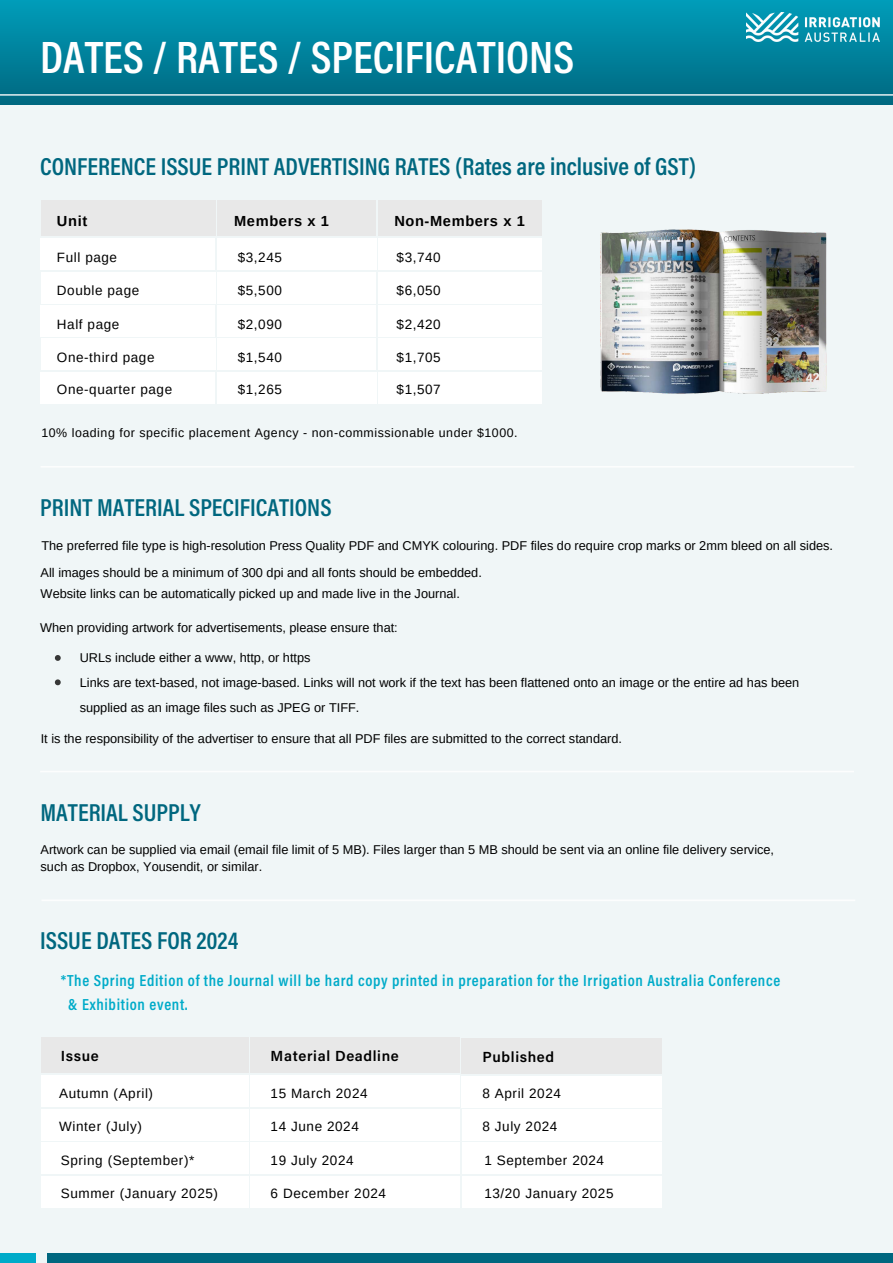
<style>
.page{position:relative;width:893px;height:1263px;background:#f0f6f7}
.page>*{position:absolute;margin:0;border:0;box-sizing:border-box;transform-origin:0 0}
.t1{font:600 45.75px "Acumin Pro Cond";color:#fff}
.t2{font:600 24.75px "Acumin Pro Cond";color:#00677f}
.t3{font:600 16.12px/23.6px "Acumin Pro Cond";letter-spacing:.045em;color:#00abc9}
.t4{font:600 14.62px "Acumin Pro";letter-spacing:.045em;color:#000}
.t5{font:700 14.62px "Arimo";letter-spacing:.045em;color:#000}
.t6{font:13.5px "Arimo";letter-spacing:.045em;color:#000}
.t7{font:12.75px/24.8px "Arimo";color:#000}
.t8{font:12.38px "Arimo";letter-spacing:.045em;color:#000}
</style>
<div class="page">
<div style="left:0;top:0;width:893px;height:104px;background:linear-gradient(to bottom,#009dba,#006981)"></div>
<hr style="left:0;top:94px;width:893px;height:2px;background:#fff">
<div style="left:47px;top:1253px;width:846px;height:10px;background:#00677f"></div>
<div style="left:0;top:1253px;width:36px;height:10px;background:#00abc9"></div>
<img style="left:747px;top:12px;width:132px;height:30px">
<div style="left:41px;top:238px;width:174px;height:32px;background:#fff"></div>
<div style="left:41px;top:200px;width:174px;height:36px;background:#e8e8e8"></div>
<div style="left:41px;top:272px;width:174px;height:31px;background:#fff"></div>
<div style="left:41px;top:305px;width:174px;height:32px;background:#fff"></div>
<div style="left:41px;top:339px;width:174px;height:31px;background:#fff"></div>
<div style="left:217px;top:238px;width:159px;height:32px;background:#fff"></div>
<div style="left:217px;top:200px;width:159px;height:36px;background:#e8e8e8"></div>
<div style="left:217px;top:272px;width:159px;height:31px;background:#fff"></div>
<div style="left:217px;top:305px;width:159px;height:32px;background:#fff"></div>
<div style="left:217px;top:339px;width:159px;height:31px;background:#fff"></div>
<div style="left:217px;top:372px;width:159px;height:31px;background:#fff"></div>
<div style="left:378px;top:238px;width:164px;height:32px;background:#fff"></div>
<div style="left:378px;top:200px;width:164px;height:36px;background:#e8e8e8"></div>
<div style="left:378px;top:272px;width:164px;height:31px;background:#fff"></div>
<div style="left:378px;top:305px;width:164px;height:32px;background:#fff"></div>
<div style="left:378px;top:339px;width:164px;height:31px;background:#fff"></div>
<div style="left:378px;top:372px;width:164px;height:31px;background:#fff"></div>
<div style="left:41px;top:372px;width:174px;height:31px;background:#fff"></div>
<img style="left:600px;top:229px;width:227px;height:165px">
<div style="left:41px;top:1076px;width:207px;height:31px;background:#fff"></div>
<div style="left:41px;top:1037px;width:207px;height:36px;background:#e8e8e8"></div>
<div style="left:250px;top:1076px;width:210px;height:31px;background:#fff"></div>
<div style="left:250px;top:1037px;width:210px;height:36px;background:#e8e8e8"></div>
<div style="left:250px;top:1109px;width:210px;height:31px;background:#fff"></div>
<div style="left:250px;top:1142px;width:210px;height:32px;background:#fff"></div>
<div style="left:250px;top:1176px;width:210px;height:31px;background:#fff"></div>
<div style="left:462px;top:1076px;width:200px;height:31px;background:#fff"></div>
<div style="left:462px;top:1038px;width:200px;height:35px;background:#e8e8e8"></div>
<div style="left:462px;top:1109px;width:200px;height:31px;background:#fff"></div>
<div style="left:462px;top:1143px;width:200px;height:31px;background:#fff"></div>
<div style="left:462px;top:1176px;width:200px;height:31px;background:#fff"></div>
<div style="left:41px;top:1109px;width:207px;height:31px;background:#fff"></div>
<div style="left:41px;top:1142px;width:207px;height:32px;background:#fff"></div>
<div style="left:41px;top:1176px;width:207px;height:31px;background:#fff"></div>
<svg style="left:55px;top:655px;width:5px;height:6px"></svg>
<svg style="left:55px;top:679px;width:5px;height:6px"></svg>
<hr style="left:41px;top:466px;width:813px;height:2px;background:#fff">
<hr style="left:40px;top:771px;width:814px;height:1px;background:#fff">
<hr style="left:41px;top:899px;width:814px;height:2px;background:#fff">
<h1 class="t1" style="left:40px;top:39px;width:535px">DATES / RATES / SPECIFICATIONS</h1>
<h2 class="t2" style="left:40px;top:157px;width:657px">CONFERENCE ISSUE PRINT ADVERTISING RATES (Rates are inclusive of GST)</h2>
<p class="t5" style="left:57px;top:213px;width:32px">Unit</p>
<p class="t5" style="left:394px;top:213px;width:132px">Non-Members x 1</p>
<p class="t6" style="left:57px;top:249px;width:62px">Full page</p>
<p class="t6" style="left:57px;top:283px;width:84px">Double page</p>
<p class="t6" style="left:57px;top:317px;width:64px">Half page</p>
<p class="t6" style="left:57px;top:350px;width:99px">One-third page</p>
<p class="t6" style="left:57px;top:381px;width:117px">One-quarter page</p>
<p class="t5" style="left:234px;top:213px;width:96px">Members x 1</p>
<p class="t6" style="left:238px;top:249px;width:46px">$3,245</p>
<p class="t6" style="left:238px;top:283px;width:46px">$5,500</p>
<p class="t6" style="left:397px;top:249px;width:46px">$3,740</p>
<p class="t6" style="left:397px;top:283px;width:46px">$6,050</p>
<p class="t6" style="left:397px;top:317px;width:46px">$2,420</p>
<p class="t6" style="left:397px;top:350px;width:46px">$1,705</p>
<p class="t6" style="left:397px;top:381px;width:46px">$1,507</p>
<p class="t8" style="left:41px;top:425px;width:478px">10% loading for specific placement Agency - non-commissionable under $1000.</p>
<p class="t6" style="left:238px;top:317px;width:46px">$2,090</p>
<p class="t6" style="left:238px;top:350px;width:46px">$1,540</p>
<p class="t6" style="left:238px;top:381px;width:46px">$1,265</p>
<h2 class="t2" style="left:40px;top:497px;width:293px">PRINT MATERIAL SPECIFICATIONS</h2>
<p class="t7" style="left:41px;top:533px;width:794px;line-height:26.3px">The preferred file type is high-resolution Press Quality PDF and CMYK colouring. PDF files do require crop marks or 2mm bleed on all sides.<br>All images should be a minimum of 300 dpi and all fonts should be embedded.</p>
<p class="t7" style="left:41px;top:581px;width:421px">Website links can be automatically picked up and made live in the Journal.</p>
<p class="t7" style="left:40px;top:615px;width:359px">When providing artwork for advertisements, please ensure that:</p>
<p class="t7" style="left:80px;top:645px;width:721px">URLs include either a www, http, or https<br>Links are text-based, not image-based. Links will not work if the text has been flattened onto an image or the entire ad has been supplied as an image files such as JPEG or TIFF.</p>
<p class="t7" style="left:41px;top:726px;width:583px">It is the responsibility of the advertiser to ensure that all PDF files are submitted to the correct standard.</p>
<h2 class="t2" style="left:41px;top:802px;width:162px">MATERIAL SUPPLY</h2>
<p class="t7" style="left:41px;top:841px;width:735px;line-height:17.4px">Artwork can be supplied via email (email file limit of 5 MB). Files larger than 5 MB should be sent via an online file delivery service, such as Dropbox, Yousendit, or similar.</p>
<h2 class="t2" style="left:40px;top:931px;width:200px">ISSUE DATES FOR 2024</h2>
<p class="t3" style="left:68px;top:970px;width:713px;text-indent:-7px">*The Spring Edition of the Journal will be hard copy printed in preparation for the Irrigation Australia Conference &amp; Exhibition event.</p>
<p class="t4" style="left:61px;top:1050px;width:39px">Issue</p>
<p class="t4" style="left:271px;top:1050px;width:130px">Material Deadline</p>
<p class="t4" style="left:482px;top:1051px;width:73px">Published</p>
<p class="t6" style="left:59px;top:1086px;width:95px">Autumn (April)</p>
<p class="t6" style="left:59px;top:1119px;width:84px">Winter (July)</p>
<p class="t6" style="left:271px;top:1086px;width:98px">15 March 2024</p>
<p class="t6" style="left:271px;top:1119px;width:90px">14 June 2024</p>
<p class="t6" style="left:482px;top:1086px;width:80px">8 April 2024</p>
<p class="t6" style="left:482px;top:1119px;width:76px">8 July 2024</p>
<p class="t6" style="left:61px;top:1152px;width:135px">Spring (September)*</p>
<p class="t6" style="left:271px;top:1152px;width:84px">19 July 2024</p>
<p class="t6" style="left:484px;top:1153px;width:121px">1 September 2024</p>
<p class="t6" style="left:61px;top:1186px;width:159px">Summer (January 2025)</p>
<p class="t6" style="left:271px;top:1186px;width:117px">6 December 2024</p>
<p class="t6" style="left:484px;top:1186px;width:131px">13/20 January 2025</p>
</div>
